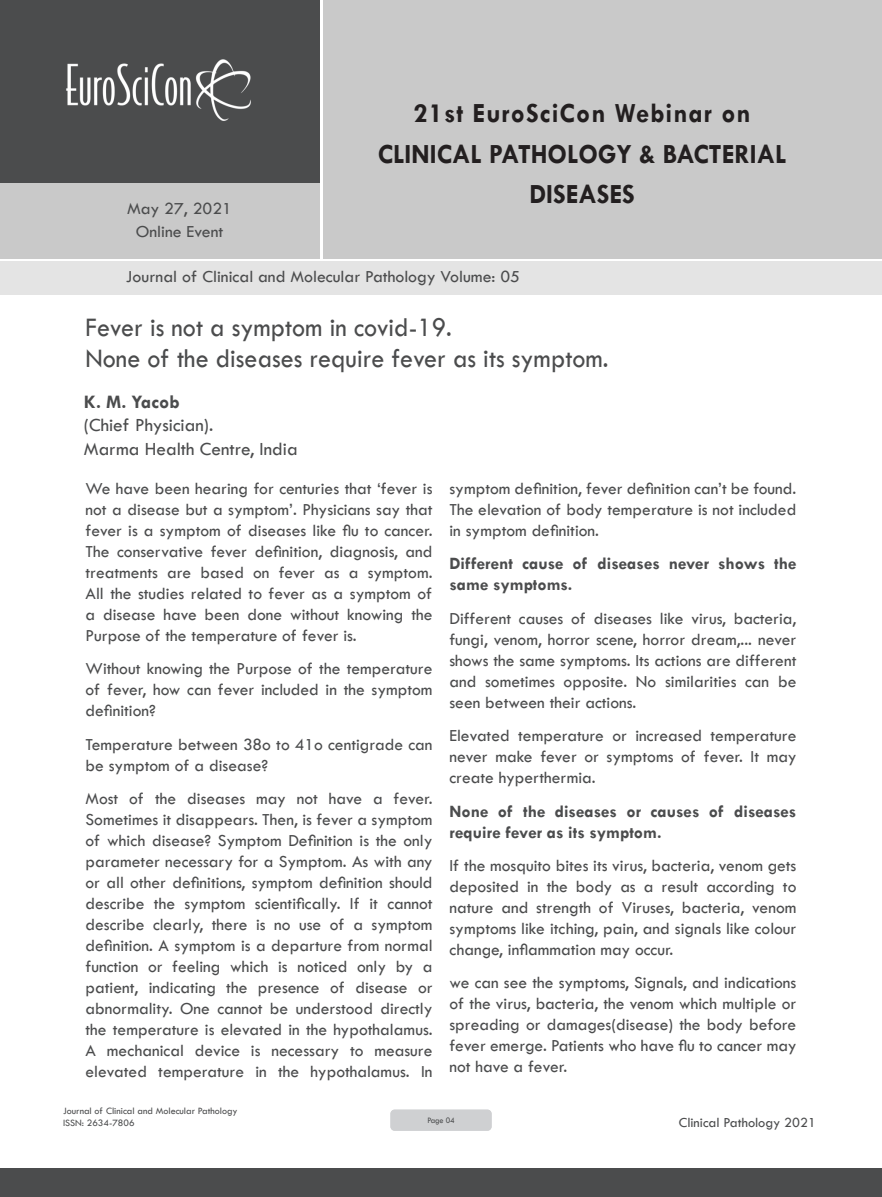
<style>
.page{position:relative;width:882px;height:1197px;background:#fff}
.page>*{position:absolute;margin:0;border:0;box-sizing:border-box;transform-origin:0 0}
.t1{font:700 28px/40.2px "Tw Cen";color:#231f20;text-align:center;scale:.95 1}
.t2{font:27.65px "Tw Cen";color:#4b4c4d;scale:.94 1}
.t3{font:19.25px "Tw Cen";color:#4b4c4d}
.t4{font:700 19.25px "Tw Cen";color:#4b4c4d}
.Abstract{font:17.5px/21px "Tw Cen";color:#4b4c4d;text-align:justify}
.Abstract-2{font:700 17.5px/21px "Tw Cen";color:#4b4c4d}
.t5{font:14.35px "Tw Cen";color:#4b4c4d}
.t6{font:9.97px/12.1px "Tw Cen";color:#4b4c4d}
.t7{font:8.58px "Tw Cen";letter-spacing:-.02em;color:#4b4c4d;scale:.95 1}
</style>
<div class="page">
<div style="left:0;top:0;width:319px;height:183px;background:#4b4c4d"></div>
<div style="left:0;top:183px;width:319px;height:76px;background:#c9c9c9"></div>
<div style="left:323px;top:0;width:559px;height:259px;background:#c9c9c9"></div>
<img style="left:66px;top:59px;width:185px;height:62px">
<div style="left:0;top:1168px;width:882px;height:29px;background:#4b4c4d"></div>
<div style="left:1px;top:261px;width:881px;height:33px;background:#e4e4e4"></div>
<div style="left:390px;top:1110px;width:102px;height:21px;background:#cfd0d2;border-radius:4px"></div>
<p class="Abstract" style="left:127px;top:196px;width:106px;line-height:23.6px;text-align:center">May 27, 2021<br>Online Event</p>
<h1 class="t1" style="left:378px;top:93px;width:432px">21st EuroSciCon Webinar on<br>CLINICAL PATHOLOGY &amp; BACTERIAL<br>DISEASES</h1>
<p class="Abstract" style="left:126px;top:266px;width:396px">Journal of Clinical and Molecular Pathology Volume: 05</p>
<p class="t2" style="left:86px;top:311px;width:391px">Fever is not a symptom in covid-19.</p>
<p class="t2" style="left:86px;top:342px;width:558px">None of the diseases require fever as its symptom.</p>
<p class="t4" style="left:84px;top:391px;width:97px">K. M. Yacob</p>
<p class="t3" style="left:84px;top:414px;width:131px">(Chief Physician).</p>
<p class="t3" style="left:84px;top:437px;width:215px">Marma Health Centre, India</p>
<p class="Abstract" style="left:86px;top:478px;width:349px">We have been hearing for centuries that ‘fever is not a disease but a symptom’. Physicians say that fever is a symptom of diseases like flu to cancer.<br>The conservative fever definition, diagnosis, and treatments are based on fever as a symptom.<br>All the studies related to fever as a symptom of a disease have been done without knowing the Purpose of the temperature of fever is.</p>
<p class="Abstract" style="left:86px;top:658px;width:349px">Without knowing the Purpose of the temperature of fever, how can fever included in the symptom definition?</p>
<p class="Abstract" style="left:86px;top:734px;width:349px">Temperature between 38o to 41o centigrade can be symptom of a disease?</p>
<p class="Abstract" style="left:86px;top:788px;width:349px">Most of the diseases may not have a fever.<br>Sometimes it disappears. Then, is fever a symptom of which disease? Symptom Definition is the only parameter necessary for a Symptom. As with any or all other definitions, symptom definition should describe the symptom scientifically. If it cannot describe clearly, there is no use of a symptom definition. A symptom is a departure from normal function or feeling which is noticed only by a patient, indicating the presence of disease or abnormality. One cannot be understood directly the temperature is elevated in the hypothalamus.<br>A mechanical device is necessary to measure elevated temperature in the hypothalamus. In</p>
<p class="Abstract" style="left:449px;top:478px;width:348px">symptom definition, fever definition can’t be found.<br>The elevation of body temperature is not included in symptom definition.</p>
<p class="Abstract-2" style="left:449px;top:553px;width:349px">Different cause of diseases never shows the same symptoms.</p>
<p class="Abstract" style="left:449px;top:608px;width:348px">Different causes of diseases like virus, bacteria, fungi, venom, horror scene, horror dream,... never shows the same symptoms. Its actions are different and sometimes opposite. No similarities can be seen between their actions.</p>
<p class="Abstract" style="left:449px;top:725px;width:349px">Elevated temperature or increased temperature never make fever or symptoms of fever. It may create hyperthermia.</p>
<p class="Abstract-2" style="left:449px;top:800px;width:349px">None of the diseases or causes of diseases require fever as its symptom.</p>
<p class="Abstract" style="left:449px;top:855px;width:349px">If the mosquito bites its virus, bacteria, venom gets deposited in the body as a result according to nature and strength of Viruses, bacteria, venom symptoms like itching, pain, and signals like colour change, inflammation may occur.</p>
<p class="Abstract" style="left:449px;top:972px;width:349px">we can see the symptoms, Signals, and indications of the virus, bacteria, the venom which multiple or spreading or damages(disease) the body before fever emerge. Patients who have flu to cancer may not have a fever.</p>
<p class="t6" style="left:63px;top:1104px;width:176px">Journal of Clinical and Molecular Pathology<br>ISSN: 2634-7806</p>
<p class="t7" style="left:427px;top:1115px;width:30px">Page 04</p>
<p class="t5" style="left:679px;top:1114px;width:139px">Clinical Pathology 2021</p>
</div>
